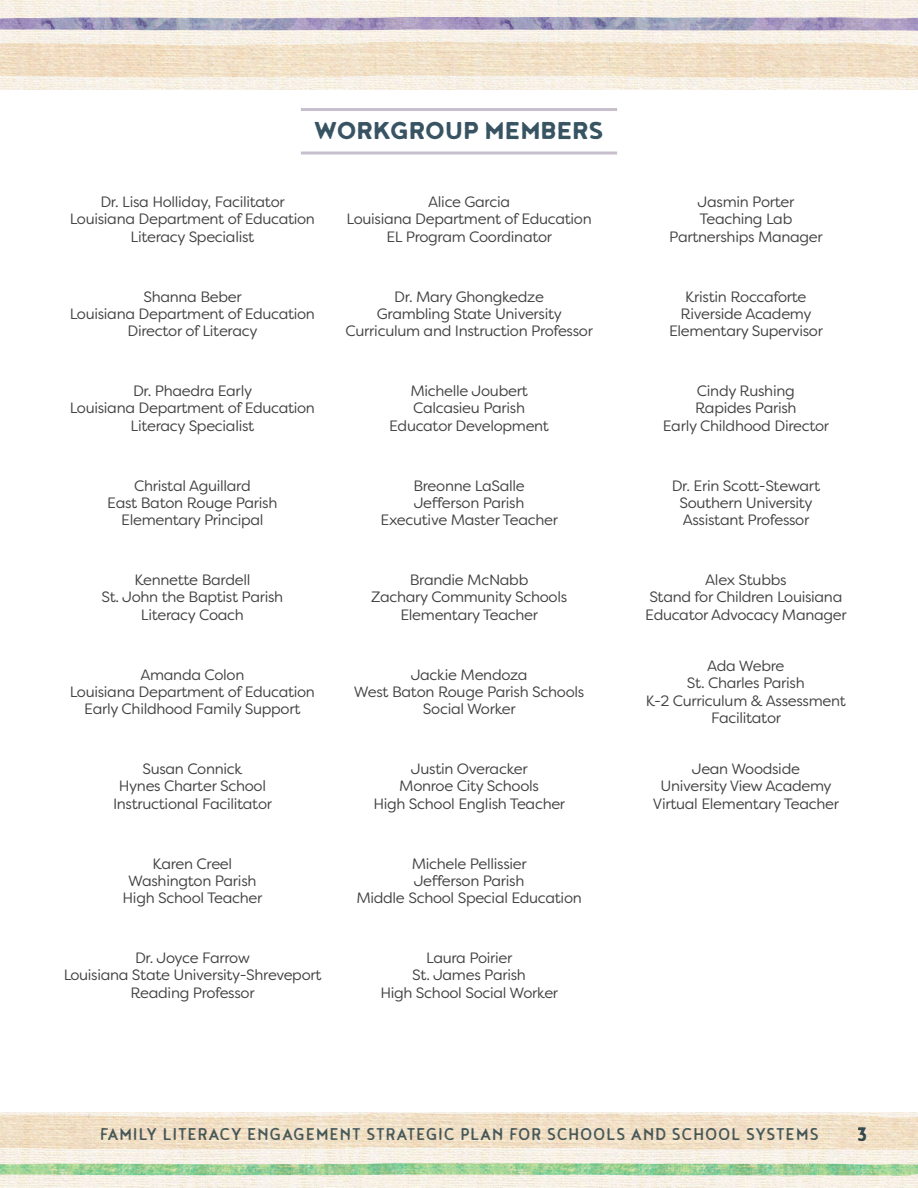
<style>
.page{position:relative;width:918px;height:1188px;background:#fff}
.page>*{position:absolute;margin:0;border:0;box-sizing:border-box;transform-origin:0 0}
.t1{font:30px "Noyh A Cafe";color:#385463}
.t2{font:24px "Noyh A Text 3";color:#385463}
.t3{font:21px "Noyh A Text 2";letter-spacing:.03em;color:#4c6572}
.t4{font:15px/17.2px "Filson Soft";letter-spacing:-.02em;color:#414042;text-align:center}
</style>
<div class="page">
<img style="left:0;top:1113px;width:918px;height:75px">
<img style="left:0;top:0;width:918px;height:89px">
<hr style="left:301px;top:152px;width:316px;height:3px;background:#c8bfcd">
<hr style="left:301px;top:108px;width:316px;height:3px;background:#c8bfcd">
<h1 class="t1" style="left:314px;top:113px;width:291px">WORKGROUP MEMBERS</h1>
<p class="t4" style="left:70px;top:193px;width:247px">Dr. Lisa Holliday, Facilitator<br>Louisiana Department of Education<br>Literacy Specialist</p>
<p class="t4" style="left:347px;top:193px;width:247px">Alice Garcia<br>Louisiana Department of Education<br>EL Program Coordinator</p>
<p class="t4" style="left:669px;top:193px;width:155px">Jasmin Porter<br>Teaching Lab<br>Partnerships Manager</p>
<p class="t4" style="left:70px;top:288px;width:247px">Shanna Beber<br>Louisiana Department of Education<br>Director of Literacy</p>
<p class="t4" style="left:346px;top:288px;width:249px">Dr. Mary Ghongkedze<br>Grambling State University<br>Curriculum and Instruction Professor</p>
<p class="t4" style="left:669px;top:288px;width:156px">Kristin Roccaforte<br>Riverside Academy<br>Elementary Supervisor</p>
<p class="t4" style="left:70px;top:382px;width:247px">Dr. Phaedra Early<br>Louisiana Department of Education<br>Literacy Specialist</p>
<p class="t4" style="left:389px;top:382px;width:161px">Michelle Joubert<br>Calcasieu Parish<br>Educator Development</p>
<p class="t4" style="left:663px;top:382px;width:168px">Cindy Rushing<br>Rapides Parish<br>Early Childhood Director</p>
<p class="t4" style="left:107px;top:477px;width:172px">Christal Aguillard<br>East Baton Rouge Parish<br>Elementary Principal</p>
<p class="t4" style="left:381px;top:477px;width:179px">Breonne LaSalle<br>Jefferson Parish<br>Executive Master Teacher</p>
<p class="t4" style="left:672px;top:477px;width:150px">Dr. Erin Scott-Stewart<br>Southern University<br>Assistant Professor</p>
<p class="t4" style="left:102px;top:571px;width:183px">Kennette Bardell<br>St. John the Baptist Parish<br>Literacy Coach</p>
<p class="t4" style="left:371px;top:571px;width:198px">Brandie McNabb<br>Zachary Community Schools<br>Elementary Teacher</p>
<p class="t4" style="left:645px;top:571px;width:203px">Alex Stubbs<br>Stand for Children Louisiana<br>Educator Advocacy Manager</p>
<p class="t4" style="left:70px;top:666px;width:247px">Amanda Colon<br>Louisiana Department of Education<br>Early Childhood Family Support</p>
<p class="t4" style="left:354px;top:666px;width:232px">Jackie Mendoza<br>West Baton Rouge Parish Schools<br>Social Worker</p>
<p class="t4" style="left:646px;top:657px;width:201px">Ada Webre<br>St. Charles Parish<br>K-2 Curriculum &amp; Assessment<br>Facilitator</p>
<p class="t4" style="left:113px;top:760px;width:161px">Susan Connick<br>Hynes Charter School<br>Instructional Facilitator</p>
<p class="t4" style="left:373px;top:760px;width:193px">Justin Overacker<br>Monroe City Schools<br>High School English Teacher</p>
<p class="t4" style="left:653px;top:760px;width:188px">Jean Woodside<br>University View Academy<br>Virtual Elementary Teacher</p>
<p class="t4" style="left:123px;top:855px;width:142px">Karen Creel<br>Washington Parish<br>High School Teacher</p>
<p class="t4" style="left:356px;top:855px;width:227px">Michele Pellissier<br>Jefferson Parish<br>Middle School Special Education</p>
<p class="t4" style="left:63px;top:949px;width:260px">Dr. Joyce Farrow<br>Louisiana State University-Shreveport<br>Reading Professor</p>
<p class="t4" style="left:380px;top:949px;width:179px">Laura Poirier<br>St. James Parish<br>High School Social Worker</p>
<h3 class="t3" style="left:99px;top:1122px;width:721px">FAMILY LITERACY ENGAGEMENT STRATEGIC PLAN FOR SCHOOLS AND SCHOOL SYSTEMS</h3>
<h2 class="t2" style="left:858px;top:1120px;width:12px">3</h2>
</div>
